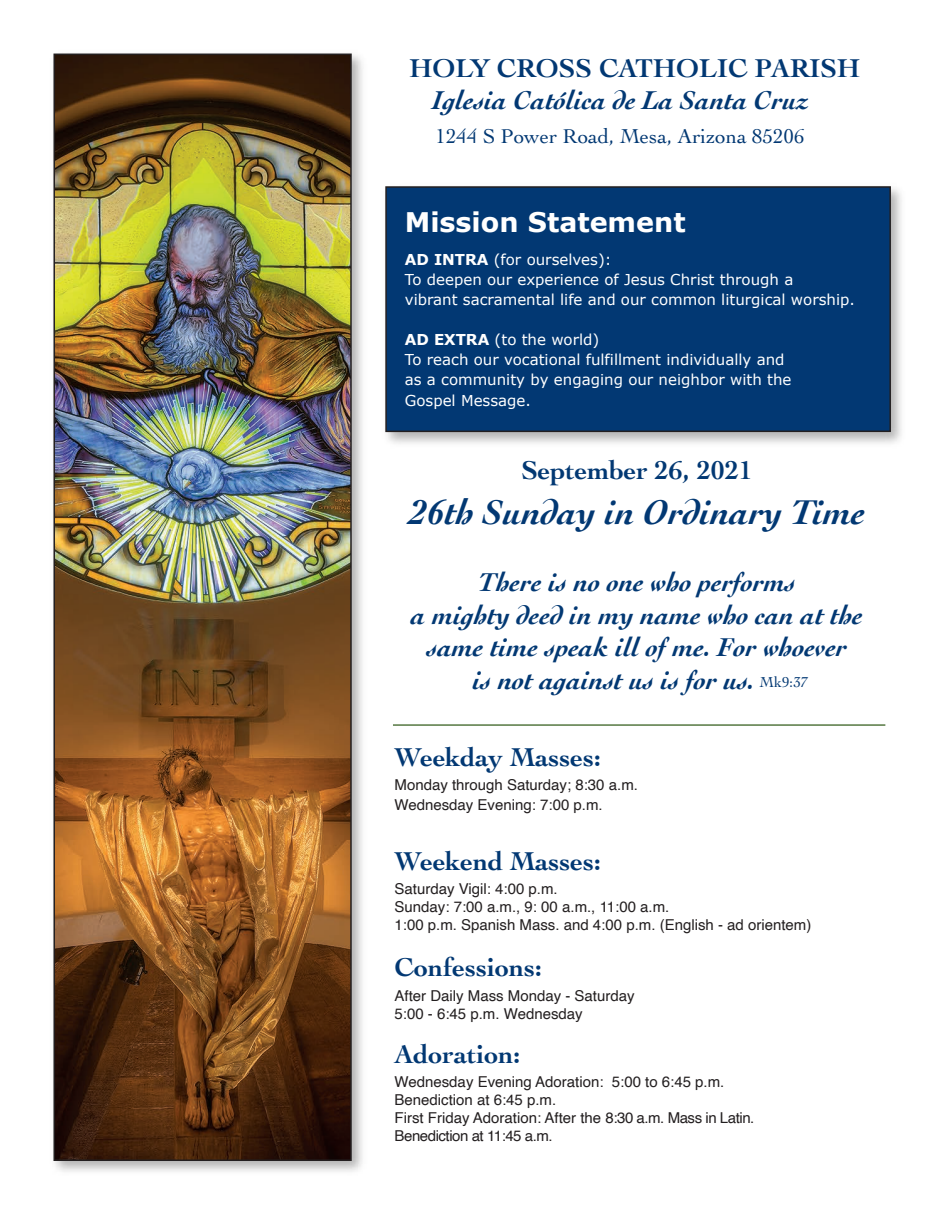
<style>
.page{position:relative;width:945px;height:1215px;background:#fff}
.page>*{position:absolute;margin:0;border:0;box-sizing:border-box;transform-origin:0 0}
.t1{font:italic 700 36px "Cochin";color:#023873}
.t2{font:italic 700 27px/32.4px "Cochin";color:#023873;text-align:center}
.t3{font:700 27px "Cochin";color:#023873}
.t4{font:700 27px "Verdana";color:#fff}
.t5{font:21px "Cochin";color:#023873}
.t6{font:15px/18px "Helvetica";color:#231f20}
.t7{font:15px/20.1px "Verdana";color:#fff}
.t8{font:15px "Helvetica";letter-spacing:-.03em;color:#231f20}
.s1{font-weight:700}
.s2{font-weight:400;font-style:normal;font-size:15px}
</style>
<div class="page">
<div style="left:386px;top:187px;width:504px;height:244px;background:#023873"></div>
<div style="left:385px;top:186px;width:506px;height:246px;border:2px solid #231f20"></div>
<img style="left:56px;top:57px;width:293px;height:1101px">
<div style="left:53px;top:54px;width:299px;height:1107px;border:2px solid #231f20"></div>
<hr style="left:393px;top:724px;width:492px;height:2px;background:#557841">
<p class="t3" style="left:409px;top:52px;width:452px">HOLY CROSS CATHOLIC PARISH</p>
<p class="t2" style="left:433px;top:84px;width:378px">Iglesia Católica de La Santa Cruz</p>
<p class="t5" style="left:436px;top:124px;width:371px">1244 S Power Road, Mesa, Arizona 85206</p>
<p class="t4" style="left:405px;top:205px;width:282px">Mission Statement</p>
<p class="t7" style="left:405px;top:249px;width:208px"><span class="s1">AD INTRA</span> (for ourselves):</p>
<p class="t7" style="left:405px;top:269px;width:390px">To deepen our experience of Jesus Christ through a</p>
<p class="t7" style="left:405px;top:289px;width:452px">vibrant sacramental life and our common liturgical worship.</p>
<p class="t7" style="left:405px;top:329px;width:196px"><span class="s1">AD EXTRA</span> (to the world)</p>
<p class="t7" style="left:405px;top:349px;width:381px">To reach our vocational fulfillment individually and</p>
<p class="t7" style="left:405px;top:369px;width:388px">as a community by engaging our neighbor with the<br>Gospel Message.</p>
<p class="t3" style="left:521px;top:454px;width:233px">September 26, 2021</p>
<p class="t1" style="left:409px;top:491px;width:458px">26th Sunday in Ordinary Time</p>
<p class="t2" style="left:479px;top:566px;width:318px">There is no one who performs</p>
<p class="t2" style="left:411px;top:598px;width:453px">a mighty deed in my name who can at the same time speak ill of me. For whoever</p>
<p class="t2" style="left:473px;top:663px;width:337px">is not against us is for us. <span class="s2">Mk9:37</span></p>
<p class="t3" style="left:395px;top:741px;width:208px">Weekday Masses:</p>
<p class="t6" style="left:395px;top:777px;width:245px">Monday through Saturday; 8:30 a.m.</p>
<p class="t6" style="left:395px;top:797px;width:210px">Wednesday Evening: 7:00 p.m.</p>
<p class="t3" style="left:395px;top:845px;width:208px">Weekend Masses:</p>
<p class="t6" style="left:395px;top:881px;width:418px">Saturday Vigil: 4:00 p.m.<br>Sunday: 7:00 a.m., 9: 00 a.m., 11:00 a.m.<br>1:00 p.m. Spanish Mass. and 4:00 p.m. (English - ad orientem)</p>
<p class="t3" style="left:395px;top:951px;width:149px">Confessions:</p>
<p class="t6" style="left:395px;top:987px;width:242px">After Daily Mass Monday - Saturday</p>
<p class="t6" style="left:395px;top:1005px;width:190px">5:00 - 6:45 p.m. Wednesday</p>
<p class="t3" style="left:395px;top:1038px;width:128px">Adoration:</p>
<p class="t6" style="left:395px;top:1074px;width:331px">Wednesday Evening Adoration: 5:00 to 6:45 p.m.</p>
<p class="t6" style="left:395px;top:1092px;width:163px">Benediction at 6:45 p.m.</p>
<p class="t6" style="left:395px;top:1110px;width:361px">First Friday Adoration: After the 8:30 a.m. Mass in Latin.</p>
<p class="t8" style="left:395px;top:1129px;width:160px">Benediction at 11:45 a.m.</p>
</div>
